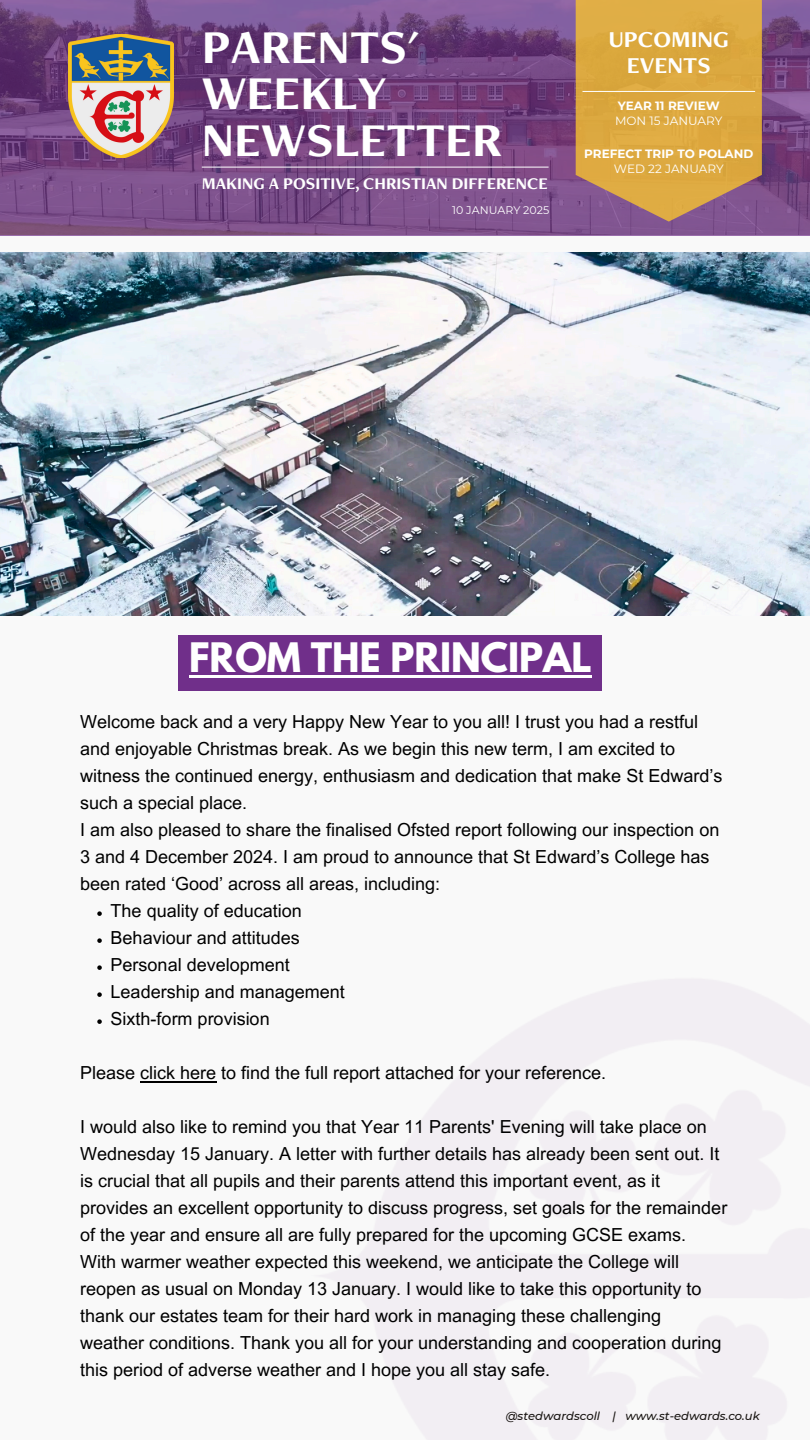
<style>
.page{position:relative;width:810px;height:1440px;background:#f9f9f9}
.page>*{position:absolute;margin:0;border:0;box-sizing:border-box;transform-origin:0 0}
.t1{font:700 48.9px/46.9px "Freight Neo W03";color:#fff}
.t2{font:700 36px "League Spartan";color:#fff}
.t3{font:700 23.6px/26.9px "Freight Neo W03";color:#fff;text-align:center}
.t4{font:18px/27px "Arial MT Pro";color:#000}
.t5{font:700 17px "Freight Neo W03";color:#fff}
.t6{font:700 12px/15px "Montserrat";color:#fff}
.t7{font:italic 500 11.5px "Montserrat";color:#171310}
.t8{font:11px "Montserrat";color:#fff}
.s1{font-weight:400}
</style>
<div class="page">
<svg style="left:0;top:0;width:810px;height:235px;background:#754883"></svg>
<img style="left:0;top:252px;width:810px;height:363px">
<svg style="left:576px;top:0;width:186px;height:222px;background:#d2a048"></svg>
<img style="left:68px;top:34px;width:106px;height:123px">
<hr style="left:202px;top:167px;width:347px;height:1px;background:#fff">
<hr style="left:582px;top:91px;width:173px;height:1px;background:#fff">
<svg style="left:97px;top:911px;width:5px;height:5px"></svg>
<svg style="left:97px;top:938px;width:5px;height:5px"></svg>
<svg style="left:97px;top:965px;width:5px;height:5px"></svg>
<svg style="left:97px;top:992px;width:5px;height:5px"></svg>
<svg style="left:97px;top:1019px;width:5px;height:5px"></svg>
<hr style="left:140px;top:1081px;width:76px;height:1px;background:#000">
<div style="left:179px;top:635px;width:423px;height:55px;background:#702f8a"></div>
<hr style="left:189px;top:675px;width:403px;height:3px;background:#fff">
<p class="t1" style="left:202px;top:22px;width:302px">PARENTS'<br>WEEKLY<br>NEWSLETTER</p>
<h2 class="t5" style="left:202px;top:172px;width:347px">MAKING A POSITIVE, CHRISTIAN DIFFERENCE</h2>
<h6 class="t8" style="left:452px;top:203px;width:99px">10 JANUARY 2025</h6>
<p class="t3" style="left:608px;top:25px;width:122px">UPCOMING<br>EVENTS</p>
<p class="t6" style="left:615px;top:99px;width:109px">YEAR 11 REVIEW<br><span class="s1">MON 15 JANUARY</span></p>
<p class="t6" style="left:584px;top:146px;width:171px;text-align:center">PREFECT TRIP TO POLAND<br><span class="s1">WED 22 JANUARY</span></p>
<h5 class="t2" style="left:189px;top:640px;width:404px">FROM THE PRINCIPAL</h5>
<p class="t4" style="left:80px;top:711px;width:644px">Welcome back and a very Happy New Year to you all! I trust you had a restful and enjoyable Christmas break. As we begin this new term, I am excited to witness the continued energy, enthusiasm and dedication that make St Edward’s such a special place.<br>I am also pleased to share the finalised Ofsted report following our inspection on 3 and 4 December 2024. I am proud to announce that St Edward’s College has been rated ‘Good’ across all areas, including:</p>
<p class="t4" style="left:111px;top:900px;width:193px">The quality of education</p>
<p class="t4" style="left:111px;top:927px;width:191px">Behaviour and attitudes</p>
<h4 class="t4" style="left:111px;top:954px;width:181px">Personal development</h4>
<h6 class="t4" style="left:111px;top:981px;width:236px">Leadership and management</h6>
<h3 class="t4" style="left:111px;top:1008px;width:161px">Sixth-form provision</h3>
<p class="t4" style="left:80px;top:1062px;width:528px">Please click here to find the full report attached for your reference.</p>
<h6 class="t4" style="left:80px;top:1116px;width:649px">I would also like to remind you that Year 11 Parents' Evening will take place on Wednesday 15 January. A letter with further details has already been sent out. It is crucial that all pupils and their parents attend this important event, as it provides an excellent opportunity to discuss progress, set goals for the remainder of the year and ensure all are fully prepared for the upcoming GCSE exams.<br>With warmer weather expected this weekend, we anticipate the College will reopen as usual on Monday 13 January. I would like to take this opportunity to thank our estates team for their hard work in managing these challenging weather conditions. Thank you all for your understanding and cooperation during this period of adverse weather and I hope you all stay safe.</h6>
<p class="t7" style="left:506px;top:1409px;width:256px">@stedwardscoll | www.st-edwards.co.uk</p>
</div>
